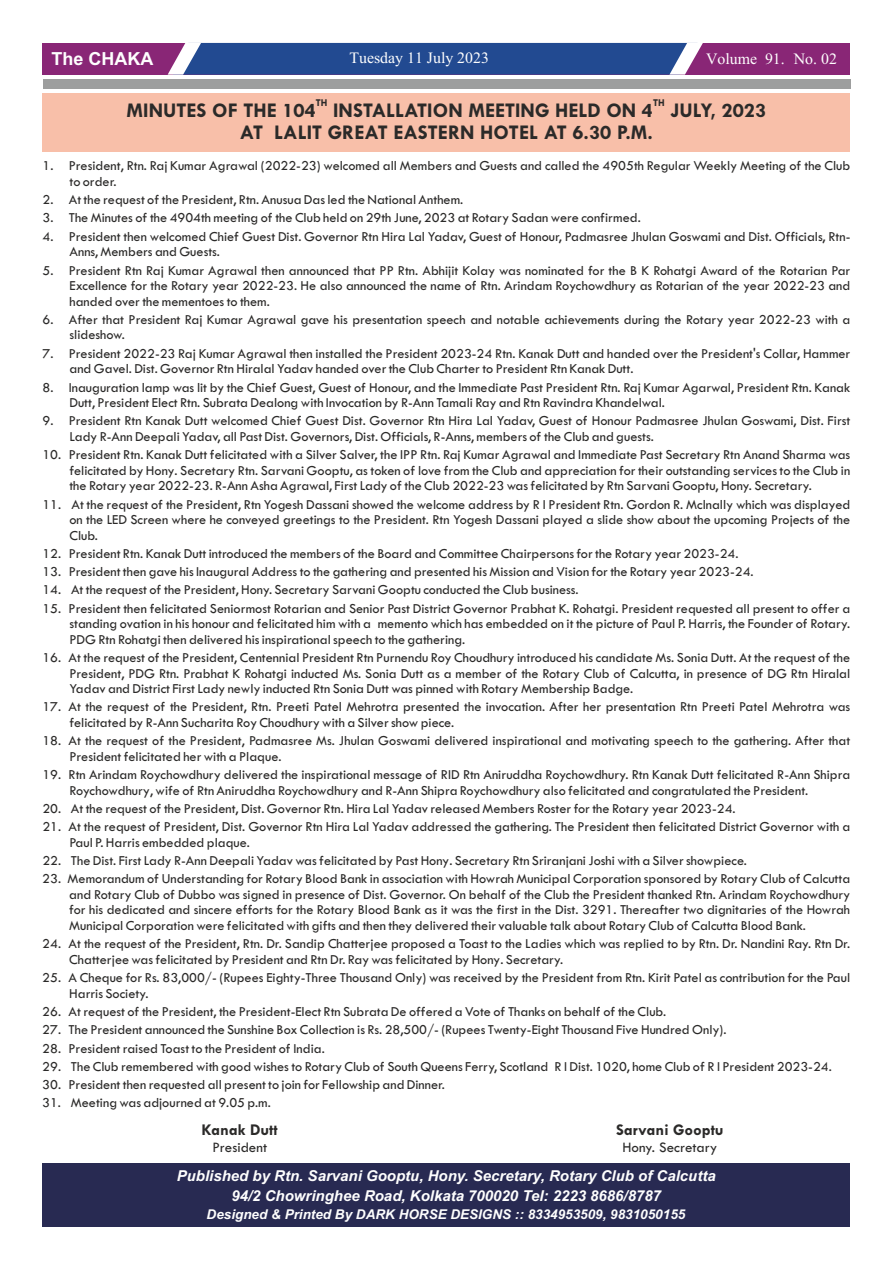
<style>
.page{position:relative;width:893px;height:1263px;background:#fff}
.page>*{position:absolute;margin:0;border:0;box-sizing:border-box;transform-origin:0 0}
.t1{font:24px "Angsana New";color:#fefefe}
.t2{font:700 21px/22.8px "Tw Cen";color:#2b2a29;text-align:center}
.t3{font:700 18px "Arial";color:#fefefe}
.t4{font:700 16.5px "Tw Cen";color:#2b2a29}
.t5{font:italic 700 15px/20.1px "Arial";color:#fefefe;text-align:center}
.t6{font:15px "Tw Cen";color:#2b2a29}
.t7{font:14.25px/15.5px "Tw Cen";color:#2b2a29}
.t8{font:italic 700 13.5px "Arial";color:#fefefe}
.t9{font:700 10.5px "Tw Cen";color:#2b2a29}
</style>
<div class="page">
<div style="left:42px;top:1163px;width:808px;height:64px;background:#282a52"></div>
<div style="left:42px;top:93px;width:808px;height:58px;background:#f8bfa9"></div>
<div style="left:42px;top:43px;width:808px;height:31px;background:#892676"></div>
<svg style="left:168px;top:43px;width:535px;height:32px;background:#335296"></svg>
<div style="left:43px;top:79px;width:807px;height:9px;background:#9d9e9e"></div>
<h1 class="t1" style="left:349px;top:40px;width:141px">Tuesday 11 July 2023</h1>
<p class="t3" style="left:51px;top:52px;width:103px">The CHAKA</p>
<h1 class="t1" style="left:706px;top:42px;width:132px">Volume 91. No. 02</h1>
<p class="t9" style="left:316px;top:99px;width:13px">TH</p>
<p class="t9" style="left:653px;top:99px;width:13px">TH</p>
<h2 class="t2" style="left:127px;top:100px;width:641px">MINUTES OF THE 104 INSTALLATION MEETING HELD ON 4 JULY, 2023<br>AT LALIT GREAT EASTERN HOTEL AT 6.30 P.M.</h2>
<p class="t7" style="left:70px;top:159px;width:782px;text-indent:-27px">1. President, Rtn. Raj Kumar Agrawal (2022-23) welcomed all Members and Guests and called the 4905th Regular Weekly Meeting of the Club to order.</p>
<p class="t7" style="left:43px;top:193px;width:422px">2. At the request of the President, Rtn. Anusua Das led the National Anthem.</p>
<p class="t7" style="left:43px;top:211px;width:600px">3. The Minutes of the 4904th meeting of the Club held on 29th June, 2023 at Rotary Sadan were confirmed.</p>
<p class="t7" style="left:70px;top:229px;width:782px;text-indent:-27px">4. President then welcomed Chief Guest Dist. Governor Rtn Hira Lal Yadav, Guest of Honour, Padmasree Jhulan Goswami and Dist. Officials, Rtn-<br>Anns, Members and Guests.</p>
<p class="t7" style="left:69px;top:263px;width:782px;text-align:justify;text-indent:-27px">5. President Rtn Raj Kumar Agrawal then announced that PP Rtn. Abhijit Kolay was nominated for the B K Rohatgi Award of the Rotarian Par Excellence for the Rotary year 2022-23. He also announced the name of Rtn. Arindam Roychowdhury as Rotarian of the year 2022-23 and handed over the mementoes to them.</p>
<p class="t7" style="left:69px;top:313px;width:782px;text-indent:-27px">6. After that President Raj Kumar Agrawal gave his presentation speech and notable achievements during the Rotary year 2022-23 with a slideshow.</p>
<p class="t7" style="left:69px;top:346px;width:782px;text-indent:-27px">7. President 2022-23 Raj Kumar Agrawal then installed the President 2023-24 Rtn. Kanak Dutt and handed over the President's Collar, Hammer and Gavel. Dist. Governor Rtn Hiralal Yadav handed over the Club Charter to President Rtn Kanak Dutt.</p>
<p class="t7" style="left:69px;top:380px;width:782px;text-indent:-27px">8. Inauguration lamp was lit by the Chief Guest, Guest of Honour, and the Immediate Past President Rtn. Raj Kumar Agarwal, President Rtn. Kanak<br>Dutt, President Elect Rtn. Subrata Dealong with Invocation by R-Ann Tamali Ray and Rtn Ravindra Khandelwal.</p>
<p class="t7" style="left:69px;top:414px;width:782px;text-indent:-27px">9. President Rtn Kanak Dutt welcomed Chief Guest Dist. Governor Rtn Hira Lal Yadav, Guest of Honour Padmasree Jhulan Goswami, Dist. First<br>Lady R-Ann Deepali Yadav, all Past Dist. Governors, Dist. Officials, R-Anns, members of the Club and guests.</p>
<p class="t7" style="left:69px;top:448px;width:782px;text-align:justify;text-indent:-27px">10. President Rtn. Kanak Dutt felicitated with a Silver Salver, the IPP Rtn. Raj Kumar Agrawal and Immediate Past Secretary Rtn Anand Sharma was felicitated by Hony. Secretary Rtn. Sarvani Gooptu, as token of love from the Club and appreciation for their outstanding services to the Club in the Rotary year 2022-23. R-Ann Asha Agrawal, First Lady of the Club 2022-23 was felicitated by Rtn Sarvani Gooptu, Hony. Secretary.</p>
<p class="t7" style="left:69px;top:497px;width:782px;text-align:justify;text-indent:-27px">11. At the request of the President, Rtn Yogesh Dassani showed the welcome address by R I President Rtn. Gordon R. Mclnally which was displayed on the LED Screen where he conveyed greetings to the President. Rtn Yogesh Dassani played a slide show about the upcoming Projects of the Club.</p>
<p class="t7" style="left:42px;top:546px;width:698px">12. President Rtn. Kanak Dutt introduced the members of the Board and Committee Chairpersons for the Rotary year 2023-24.</p>
<p class="t7" style="left:42px;top:565px;width:713px">13. President then gave his Inaugural Address to the gathering and presented his Mission and Vision for the Rotary year 2023-24.</p>
<p class="t7" style="left:42px;top:583px;width:538px">14. At the request of the President, Hony. Secretary Sarvani Gooptu conducted the Club business.</p>
<p class="t7" style="left:69px;top:601px;width:782px;text-align:justify;text-indent:-27px">15. President then felicitated Seniormost Rotarian and Senior Past District Governor Prabhat K. Rohatgi. President requested all present to offer a standing ovation in his honour and felicitated him with a memento which has embedded on it the picture of Paul P. Harris, the Founder of Rotary.<br>PDG Rtn Rohatgi then delivered his inspirational speech to the gathering.</p>
<p class="t7" style="left:69px;top:651px;width:782px;text-align:justify;text-indent:-27px">16. At the request of the President, Centennial President Rtn Purnendu Roy Choudhury introduced his candidate Ms. Sonia Dutt. At the request of the President, PDG Rtn. Prabhat K Rohatgi inducted Ms. Sonia Dutt as a member of the Rotary Club of Calcutta, in presence of DG Rtn Hiralal Yadav and District First Lady newly inducted Rtn Sonia Dutt was pinned with Rotary Membership Badge.</p>
<p class="t7" style="left:69px;top:700px;width:782px;text-indent:-27px">17. At the request of the President, Rtn. Preeti Patel Mehrotra presented the invocation. After her presentation Rtn Preeti Patel Mehrotra was felicitated by R-Ann Sucharita Roy Choudhury with a Silver show piece.</p>
<p class="t7" style="left:69px;top:734px;width:782px;text-indent:-27px">18. At the request of the President, Padmasree Ms. Jhulan Goswami delivered inspirational and motivating speech to the gathering. After that<br>President felicitated her with a Plaque.</p>
<p class="t7" style="left:69px;top:768px;width:782px;text-indent:-27px">19. Rtn Arindam Roychowdhury delivered the inspirational message of RID Rtn Aniruddha Roychowdhury. Rtn Kanak Dutt felicitated R-Ann Shipra<br>Roychowdhury, wife of Rtn Aniruddha Roychowdhury and R-Ann Shipra Roychowdhury also felicitated and congratulated the President.</p>
<p class="t7" style="left:42px;top:802px;width:695px">20. At the request of the President, Dist. Governor Rtn. Hira Lal Yadav released Members Roster for the Rotary year 2023-24.</p>
<p class="t7" style="left:69px;top:820px;width:782px;text-indent:-27px">21. At the request of President, Dist. Governor Rtn Hira Lal Yadav addressed the gathering. The President then felicitated District Governor with a<br>Paul P. Harris embedded plaque.</p>
<p class="t7" style="left:42px;top:854px;width:706px">22. The Dist. First Lady R-Ann Deepali Yadav was felicitated by Past Hony. Secretary Rtn Sriranjani Joshi with a Silver showpiece.</p>
<p class="t7" style="left:69px;top:872px;width:782px;text-align:justify;text-indent:-27px">23. Memorandum of Understanding for Rotary Blood Bank in association with Howrah Municipal Corporation sponsored by Rotary Club of Calcutta and Rotary Club of Dubbo was signed in presence of Dist. Governor. On behalf of the Club the President thanked Rtn. Arindam Roychowdhury for his dedicated and sincere efforts for the Rotary Blood Bank as it was the first in the Dist. 3291. Thereafter two dignitaries of the Howrah Municipal Corporation were felicitated with gifts and then they delivered their valuable talk about Rotary Club of Calcutta Blood Bank.</p>
<p class="t7" style="left:69px;top:937px;width:782px;text-indent:-27px">24. At the request of the President, Rtn. Dr. Sandip Chatterjee proposed a Toast to the Ladies which was replied to by Rtn. Dr. Nandini Ray. Rtn Dr.<br>Chatterjee was felicitated by President and Rtn Dr. Ray was felicitated by Hony. Secretary.</p>
<p class="t7" style="left:69px;top:971px;width:782px;text-indent:-27px">25. A Cheque for Rs. 83,000/- (Rupees Eighty-Three Thousand Only) was received by the President from Rtn. Kirit Patel as contribution for the Paul<br>Harris Society.</p>
<p class="t7" style="left:42px;top:1005px;width:625px">26. At request of the President, the President-Elect Rtn Subrata De offered a Vote of Thanks on behalf of the Club.</p>
<p class="t7" style="left:42px;top:1023px;width:686px">27. The President announced the Sunshine Box Collection is Rs. 28,500/- (Rupees Twenty-Eight Thousand Five Hundred Only).</p>
<p class="t7" style="left:42px;top:1041px;width:284px">28. President raised Toast to the President of India.</p>
<p class="t7" style="left:42px;top:1059px;width:791px">29. The Club remembered with good wishes to Rotary Club of South Queens Ferry, Scotland R I Dist. 1020, home Club of R I President 2023-24.</p>
<p class="t7" style="left:42px;top:1078px;width:404px">30. President then requested all present to join for Fellowship and Dinner.</p>
<p class="t7" style="left:42px;top:1096px;width:230px">31. Meeting was adjourned at 9.05 p.m.</p>
<p class="t4" style="left:616px;top:1123px;width:109px">Sarvani Gooptu</p>
<p class="t6" style="left:623px;top:1141px;width:96px">Hony. Secretary</p>
<p class="t4" style="left:202px;top:1123px;width:78px">Kanak Dutt</p>
<p class="t6" style="left:212px;top:1141px;width:56px">President</p>
<p class="t5" style="left:177px;top:1167px;width:540px">Published by Rtn. Sarvani Gooptu, Hony. Secretary, Rotary Club of Calcutta<br>94/2 Chowringhee Road, Kolkata 700020 Tel: 2223 8686/8787</p>
<p class="t8" style="left:207px;top:1209px;width:480px">Designed &amp; Printed By DARK HORSE DESIGNS :: 8334953509, 9831050155</p>
</div>
